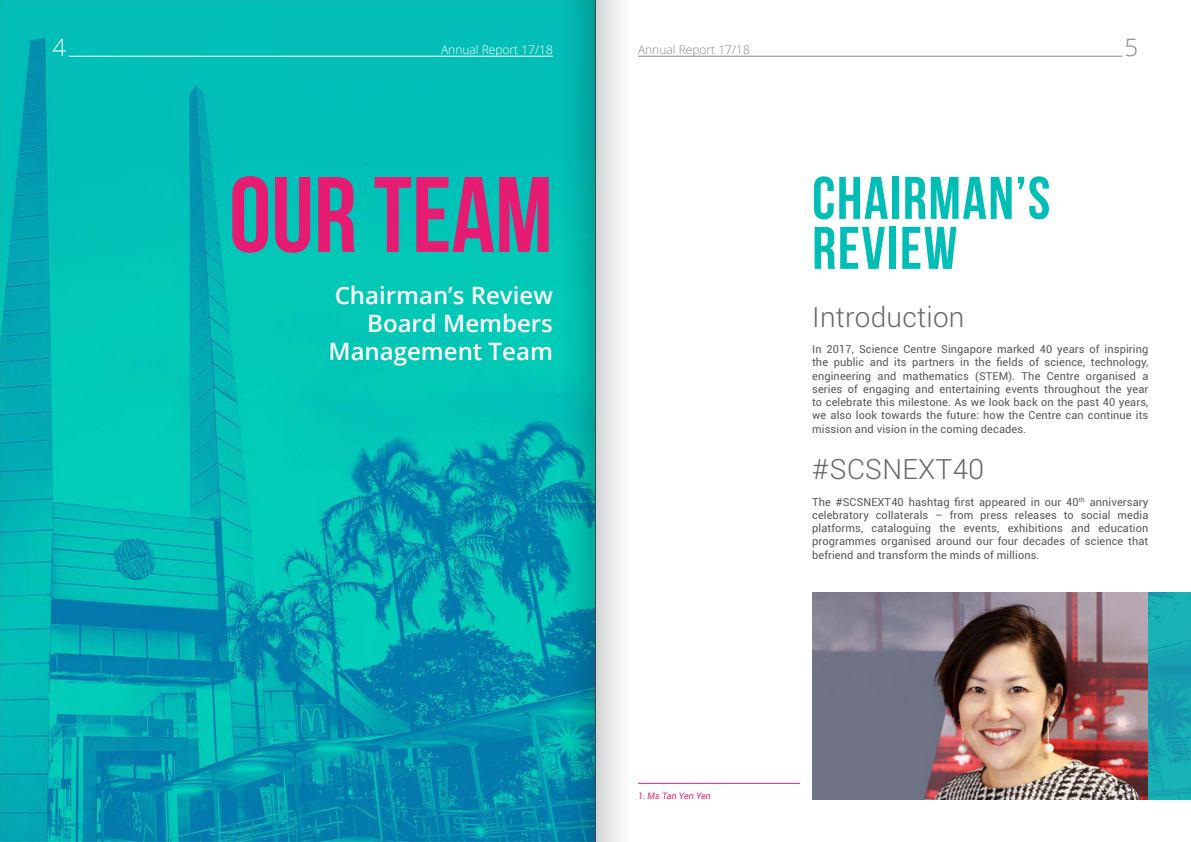
<style>
.page{position:relative;width:1191px;height:842px;background:#fff}
.page>*{position:absolute;margin:0;border:0;box-sizing:border-box;transform-origin:0 0}
.t1{font:107px "Bebas Neue";color:#e61c73}
.t2{font:60px "Bebas Neue";letter-spacing:.025em;color:#00bdb5}
.t3{font:300 28px "Roboto";letter-spacing:.01em;color:#686868}
.t4{font:600 24px "Open Sans";color:#fff}
.t5{font:24px "Open Sans Light 2";color:#fff}
.t6{font:24px "Open Sans Light 2";color:#878787}
.t7{font:12px "Open Sans Light 2";color:#fff}
.t8{font:12px "Open Sans Light 2";color:#878787}
.t9{font:11px/13.2px "Roboto Regular 2";letter-spacing:.01em;color:#575757;text-align:justify}
.t10{font:italic 9px "Roboto";letter-spacing:.01em;color:#e61c73;scale:.96 1}
.s1{font-family:"Roboto"}
</style>
<div class="page">
<img style="left:0;top:0;width:559px;height:842px">
<img style="left:812px;top:593px;width:336px;height:206px">
<img style="left:1148px;top:593px;width:43px;height:206px">
<hr style="left:638px;top:783px;width:162px;height:1px;background:#e61c73">
<hr style="left:638px;top:56px;width:484px;height:1px;background:#878787">
<hr style="left:69px;top:56px;width:484px;height:1px;background:#fff">
<img style="left:559px;top:0;width:62px;height:842px">
<h3 class="t5" style="left:53px;top:31px;width:15px">4</h3>
<p class="t7" style="left:441px;top:41px;width:113px">Annual Report 17/18</p>
<p class="t8" style="left:638px;top:41px;width:113px">Annual Report 17/18</p>
<h3 class="t6" style="left:1124px;top:31px;width:15px">5</h3>
<p class="t1" style="left:229px;top:156px;width:325px">OUR TEAM</p>
<p class="t4" style="left:335px;top:279px;width:220px">Chairman’s Review</p>
<p class="t4" style="left:367px;top:307px;width:187px">Board Members</p>
<p class="t4" style="left:328px;top:335px;width:226px">Management Team</p>
<p class="t10" style="left:638px;top:790px;width:77px">1. Ms Tan Yen Yen</p>
<p class="t2" style="left:812px;top:165px;width:240px">CHAIRMAN’S</p>
<p class="t2" style="left:812px;top:215px;width:147px">REVIEW</p>
<p class="t3" style="left:812px;top:298px;width:154px">Introduction</p>
<p class="t9" style="left:812px;top:342px;width:338px">In 2017, Science Centre Singapore marked 40 years of inspiring <span class="s1">the public and its partners in the fields of science, technology, </span>engineering and mathematics (STEM). The Centre organised a series of engaging and entertaining events throughout the year to celebrate this milestone. As we look back on the past 40 years, we also look towards the future: how the Centre can continue its mission and vision in the coming decades.</p>
<p class="t3" style="left:812px;top:450px;width:173px">#SCSNEXT40</p>
<p class="t9" style="left:812px;top:495px;width:338px"><span class="s1">The #SCSNEXT40 hashtag first appeared in our 40</span><sup>th</sup> anniversary celebratory collaterals – from press releases to social media platforms, cataloguing the events, exhibitions and education programmes organised around our four decades of science that befriend and transform the minds of millions.</p>
</div>
